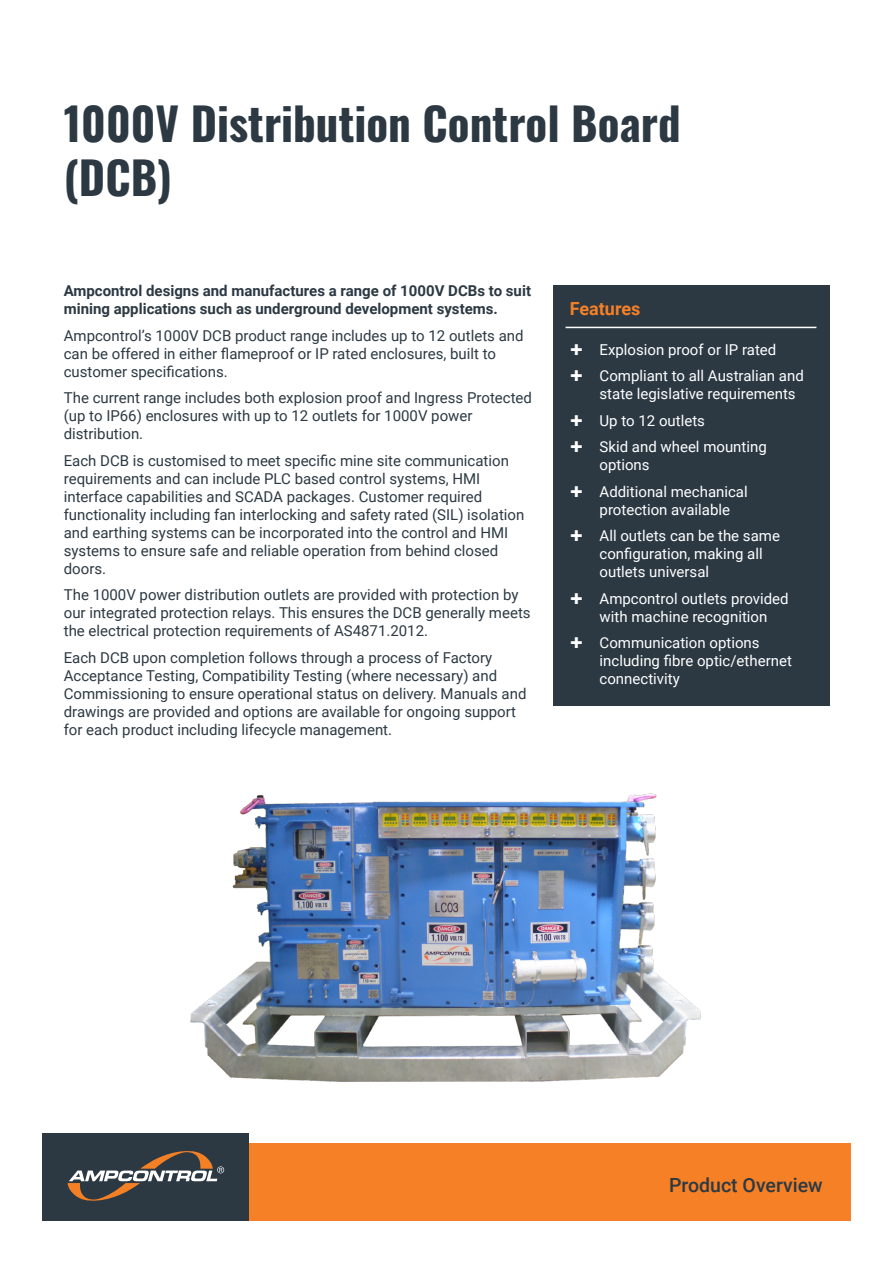
<style>
.page{position:relative;width:893px;height:1263px;background:#fff}
.page>*{position:absolute;margin:0;border:0;box-sizing:border-box;transform-origin:0 0}
.t1{font:45px/54px "Oswald";color:#2c3943}
.t2{font:500 19.5px "Roboto";color:#2c3943}
.Features_Line_Throug{font:700 18px "Roboto";color:#f58026}
.Paragraph{font:15px/18px "Roboto";color:#2c3943}
.t3{font:15px/18px "Roboto";color:#fff}
.Paragraph_Bold{font:700 15px/18px "Roboto";color:#2c3943}
</style>
<div class="page">
<div style="left:240px;top:1143px;width:610px;height:77px;background:#f58026"></div>
<div style="left:43px;top:1133px;width:206px;height:87px;background:#2c3943"></div>
<svg style="left:68px;top:1151px;width:156px;height:50px"></svg>
<div style="left:553px;top:285px;width:276px;height:420px;background:#2c3943"></div>
<hr style="left:566px;top:327px;width:250px;height:1px;background:#fff">
<img style="left:190px;top:793px;width:511px;height:289px">
<h1 class="t1" style="left:64px;top:93px;width:618px">1000V Distribution Control Board (DCB)</h1>
<p class="Paragraph_Bold" style="left:64px;top:281px;width:469px">Ampcontrol designs and manufactures a range of 1000V DCBs to suit mining applications such as underground development systems.</p>
<p class="Paragraph" style="left:64px;top:326px;width:461px">Ampcontrol’s 1000V DCB product range includes up to 12 outlets and can be offered in either flameproof or IP rated enclosures, built to customer specifications.</p>
<p class="Paragraph" style="left:64px;top:388px;width:470px">The current range includes both explosion proof and Ingress Protected (up to IP66) enclosures with up to 12 outlets for 1000V power distribution.</p>
<p class="Paragraph" style="left:64px;top:451px;width:462px">Each DCB is customised to meet specific mine site communication requirements and can include PLC based control systems, HMI interface capabilities and SCADA packages. Customer required functionality including fan interlocking and safety rated (SIL) isolation and earthing systems can be incorporated into the control and HMI systems to ensure safe and reliable operation from behind closed doors.</p>
<p class="Paragraph" style="left:64px;top:585px;width:468px">The 1000V power distribution outlets are provided with protection by our integrated protection relays. This ensures the DCB generally meets the electrical protection requirements of AS4871.2012.</p>
<p class="Paragraph" style="left:64px;top:648px;width:464px">Each DCB upon completion follows through a process of Factory Acceptance Testing, Compatibility Testing (where necessary) and Commissioning to ensure operational status on delivery. Manuals and drawings are provided and options are available for ongoing support for each product including lifecycle management.</p>
<p class="Features_Line_Throug" style="left:570px;top:296px;width:72px">Features</p>
<p class="t3" style="left:600px;top:340px;width:178px">Explosion proof or IP rated</p>
<p class="t3" style="left:600px;top:366px;width:206px">Compliant to all Australian and state legislative requirements</p>
<p class="t3" style="left:600px;top:411px;width:107px">Up to 12 outlets</p>
<p class="t3" style="left:600px;top:437px;width:169px">Skid and wheel mounting options</p>
<p class="t3" style="left:600px;top:482px;width:150px">Additional mechanical protection available</p>
<p class="t3" style="left:600px;top:526px;width:182px">All outlets can be the same configuration, making all outlets universal</p>
<p class="t3" style="left:600px;top:589px;width:190px">Ampcontrol outlets provided with machine recognition</p>
<p class="t3" style="left:600px;top:633px;width:194px">Communication options including fibre optic/ethernet connectivity</p>
<h2 class="t2" style="left:669px;top:1171px;width:155px">Product Overview</h2>
</div>
